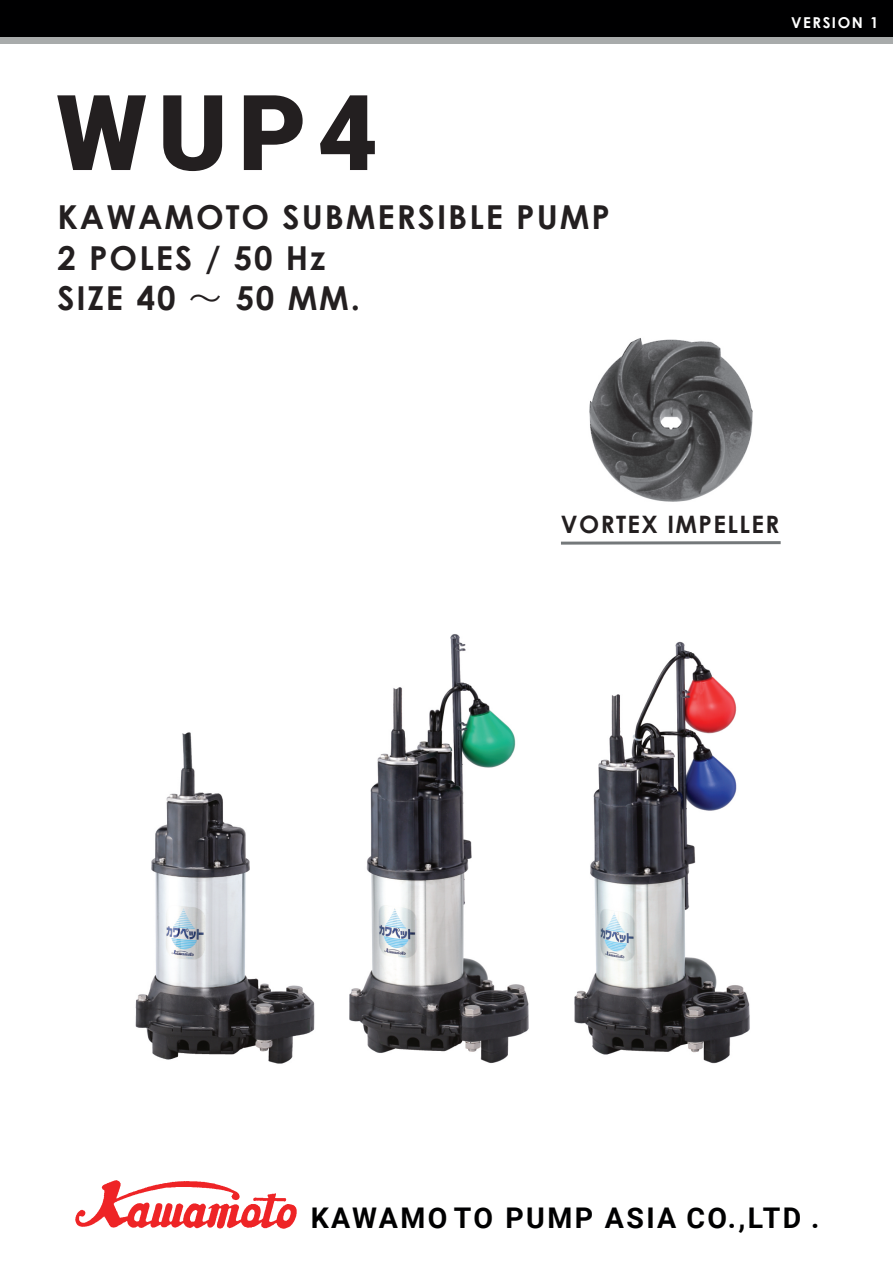
<style>
.page{position:relative;width:893px;height:1263px;background:#fff}
.page>*{position:absolute;margin:0;border:0;box-sizing:border-box;transform-origin:0 0}
.t1{font:900 105px "Roboto";color:#231f20}
.t2{font:700 33px/40.5px "Century Gothic";letter-spacing:.06em;color:#231f20}
.t3{font:700 28.5px "Roboto";letter-spacing:.08em;color:#000001}
.t4{font:700 24px "Century Gothic";letter-spacing:.06em;color:#231f20}
.t5{font:700 15px "Century Gothic";letter-spacing:.1em;color:#fff}
.s1{font-family:"Sim Hei";font-weight:400}
</style>
<div class="page">
<svg style="left:75px;top:1180px;width:222px;height:49px"></svg>
<div style="left:1px;top:0;width:892px;height:44px;background:#a8abab"></div>
<div style="left:1px;top:0;width:892px;height:36px;background:#000001"></div>
<img style="left:589px;top:338px;width:164px;height:164px">
<svg style="left:561px;top:541px;width:220px;height:4px"></svg>
<img style="left:135px;top:732px;width:180px;height:332px">
<img style="left:349px;top:634px;width:180px;height:429px">
<img style="left:574px;top:641px;width:176px;height:423px">
<h1 class="t1" style="left:56px;top:91px;width:323px">WUP4</h1>
<p class="t2" style="left:58px;top:200px;width:554px">KAWAMOTO SUBMERSIBLE PUMP<br>2 POLES / 50 Hz<br>SIZE 40 <span class="s1">～</span> 50 MM.</p>
<p class="t5" style="left:791px;top:17px;width:89px">VERSION 1</p>
<p class="t4" style="left:561px;top:515px;width:220px">VORTEX IMPELLER</p>
<p class="t3" style="left:311px;top:1206px;width:510px">KAWAMO TO PUMP ASIA CO.,LTD .</p>
</div>
